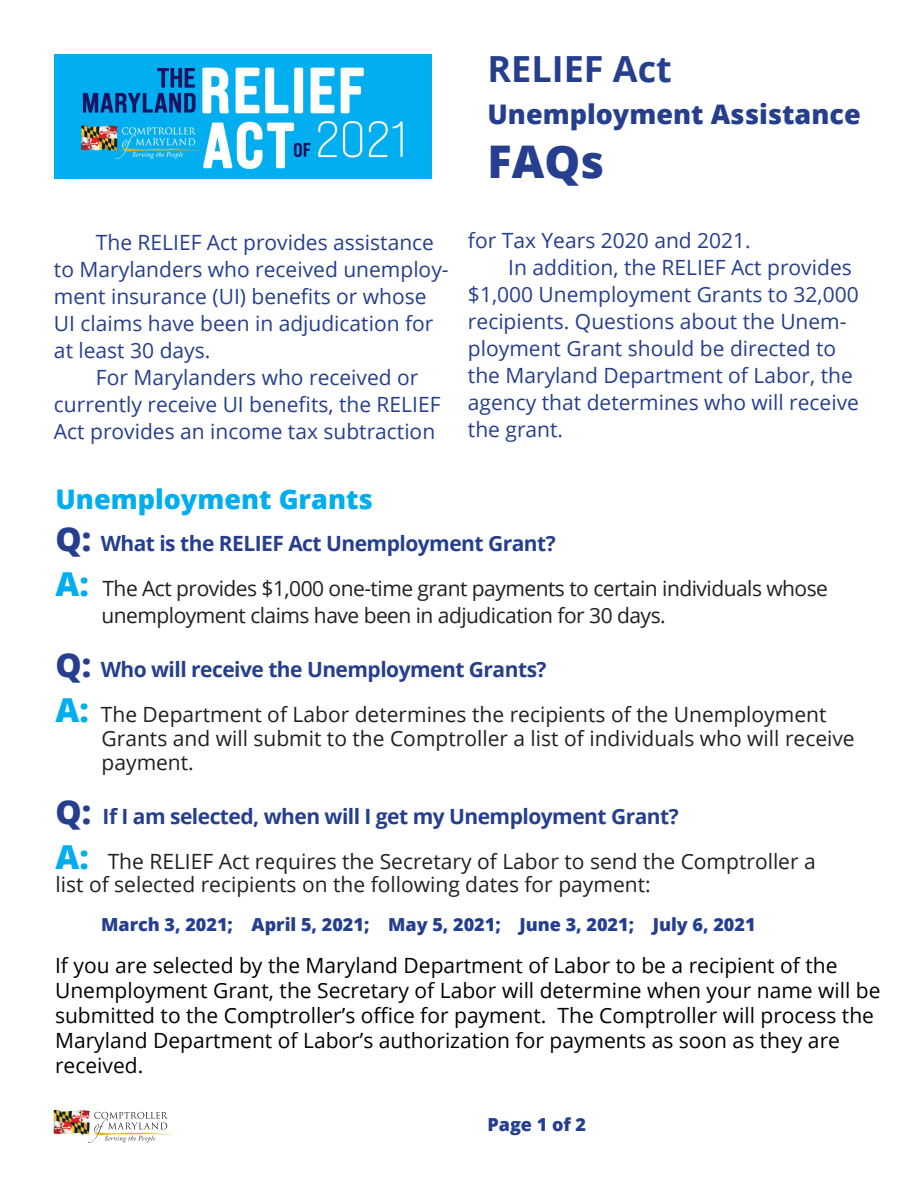
<style>
.page{position:relative;width:918px;height:1188px;background:#fff}
.page>*{position:absolute;margin:0;border:0;box-sizing:border-box;transform-origin:0 0}
.t1{font:800 45px "Open Sans";color:#253f8e}
.t2{font:700 36px "Open Sans";color:#253f8e}
.t3{font:800 27px "Open Sans";color:#253f8e}
.t4{font:800 27px "Open Sans";color:#00aeef}
.t5{font:21px/27px "Open Sans";color:#253f8e}
.t6{font:21px/45px "Open Sans";color:#231f20}
.t7{font:21px/25.2px "Open Sans";color:#000}
.t8{font:21px/27px "Open Sans";letter-spacing:-.025em;color:#231f20}
.t9{font:700 21px "Open Sans";letter-spacing:-.025em;color:#253f8e}
.t10{font:800 18px "Open Sans";color:#253f8e}
.s1{font-weight:800;font-size:33px}
.s2{font-weight:800;font-size:33px;color:#00aeef}
.s3{font-weight:800;font-size:33px;color:#253f8e}
.s4{font-weight:700;color:#253f8e}
</style>
<div class="page">
<img style="left:54px;top:1110px;width:36px;height:25px">
<svg style="left:87px;top:1112px;width:86px;height:31px"></svg>
<img style="left:54px;top:54px;width:378px;height:125px">
<p class="t5" style="left:96px;top:228px;width:340px">The RELIEF Act provides assistance</p>
<p class="t5" style="left:54px;top:255px;width:396px">to Marylanders who received unemploy-</p>
<p class="t5" style="left:54px;top:282px;width:374px">ment insurance (UI) benefits or whose</p>
<p class="t5" style="left:54px;top:309px;width:381px">UI claims have been in adjudication for</p>
<p class="t5" style="left:54px;top:336px;width:158px">at least 30 days.</p>
<p class="t5" style="left:96px;top:363px;width:324px">For Marylanders who received or</p>
<p class="t5" style="left:54px;top:390px;width:388px">currently receive UI benefits, the RELIEF</p>
<p class="t5" style="left:54px;top:417px;width:383px">Act provides an income tax subtraction</p>
<p class="t2" style="left:488px;top:43px;width:186px">RELIEF Act</p>
<p class="t3" style="left:488px;top:93px;width:375px">Unemployment Assistance</p>
<p class="t1" style="left:488px;top:127px;width:118px">FAQs</p>
<p class="t5" style="left:468px;top:226px;width:284px">for Tax Years 2020 and 2021.</p>
<p class="t5" style="left:468px;top:253px;width:393px;text-indent:40px">In addition, the RELIEF Act provides $1,000 Unemployment Grants to 32,000 recipients. Questions about the Unem&shy;ployment Grant should be directed to the Maryland Department of Labor, the agency that determines who will receive the grant.</p>
<p class="t4" style="left:56px;top:479px;width:319px">Unemployment Grants</p>
<p class="t9" style="left:56px;top:528px;width:502px"><span class="s1">Q:</span> What is the RELIEF Act Unemployment Grant?</p>
<p class="t8" style="left:102px;top:574px;width:728px;text-indent:-46px"><span class="s2">A:</span> The Act provides $1,000 one-time grant payments to certain individuals whose unemployment claims have been in adjudication for 30 days.</p>
<p class="t6" style="left:56px;top:646px;width:772px"><span class="s3">Q:</span> <span class="s4">Who will receive the Unemployment Grants?<br></span><span class="s2">A:</span> The Department of Labor determines the recipients of the Unemployment</p>
<p class="t6" style="left:102px;top:726px;width:755px;line-height:24px">Grants and will submit to the Comptroller a list of individuals who will receive payment.</p>
<p class="t6" style="left:56px;top:793px;width:762px"><span class="s3">Q:</span> <span class="s4">If I am selected, when will I get my Unemployment Grant?<br></span><span class="s2">A:</span> The RELIEF Act requires the Secretary of Labor to send the Comptroller a</p>
<p class="t6" style="left:56px;top:862px;width:597px">list of selected recipients on the following dates for payment:</p>
<p class="t10" style="left:101px;top:911px;width:656px">March 3, 2021; April 5, 2021; May 5, 2021; June 3, 2021; July 6, 2021</p>
<p class="t7" style="left:55px;top:952px;width:827px">If you are selected by the Maryland Department of Labor to be a recipient of the Unemployment Grant, the Secretary of Labor will determine when your name will be submitted to the Comptroller’s office for payment. The Comptroller will process the Maryland Department of Labor’s authorization for payments as soon as they are received.</p>
<p class="t10" style="left:488px;top:1111px;width:100px">Page 1 of 2</p>
</div>
